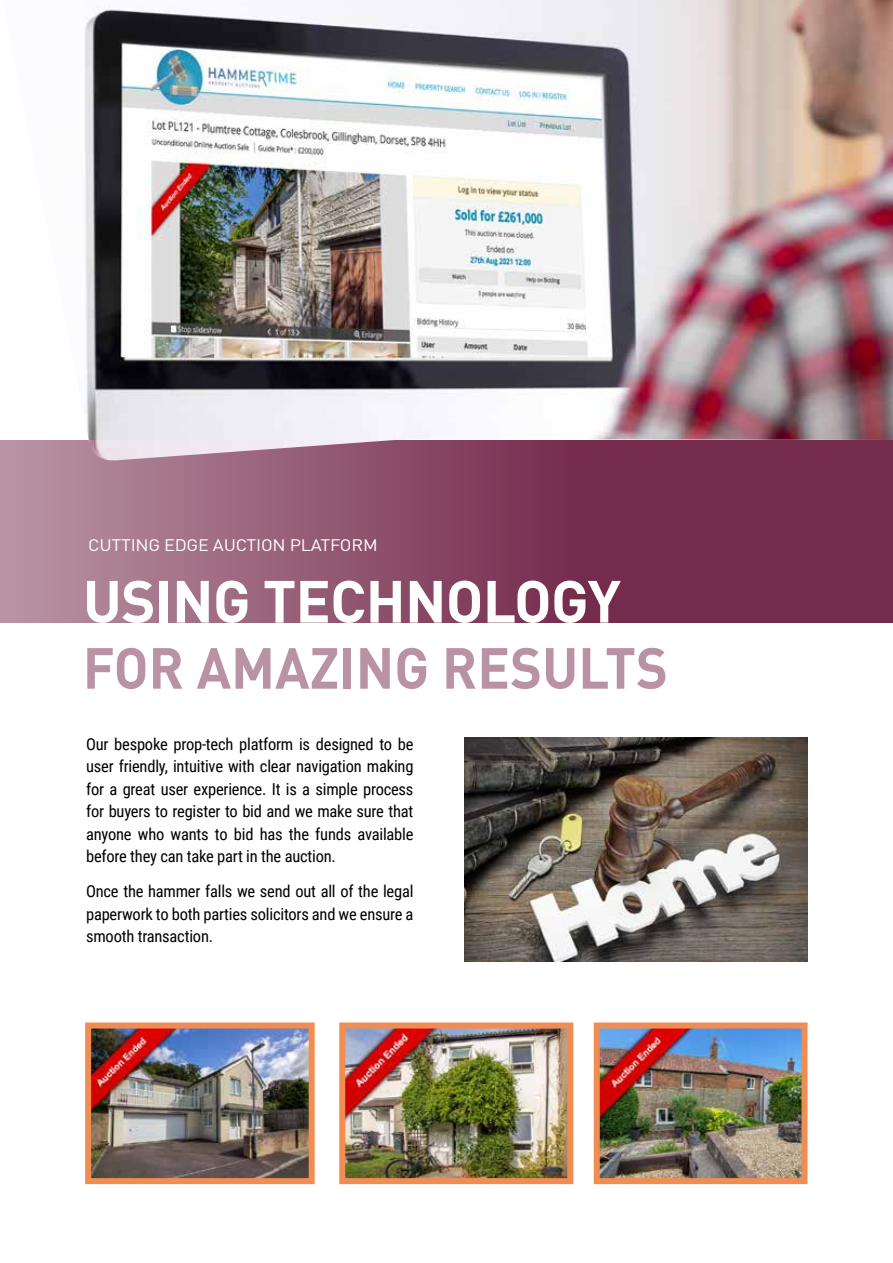
<style>
.page{position:relative;width:893px;height:1263px;background:#fff}
.page>*{position:absolute;margin:0;border:0;box-sizing:border-box;transform-origin:0 0}
.t1{font:700 58.5px "DIN";letter-spacing:-.015em;color:#fff}
.t2{font:700 57px "DIN";color:#b993a4;scale:.95 1}
.t3{font:16.5px/22.5px "Roboto Condensed";letter-spacing:-.015em;color:#000;text-align:justify}
.t4{font:16.5px "DIN";letter-spacing:-.015em;color:#fff;scale:1.09 1}
</style>
<div class="page">
<img style="left:85px;top:0;width:808px;height:440px">
<img style="left:465px;top:737px;width:342px;height:224px">
<img style="left:92px;top:1029px;width:216px;height:148px">
<div style="left:85px;top:1022px;width:230px;height:162px;border:6px solid #f08d53"></div>
<img style="left:346px;top:1029px;width:220px;height:148px">
<div style="left:339px;top:1022px;width:234px;height:162px;border:6px solid #f08d53"></div>
<img style="left:601px;top:1029px;width:199px;height:148px">
<div style="left:594px;top:1022px;width:213px;height:162px;border:6px solid #f08d53"></div>
<svg style="left:85px;top:142px;width:3px;height:26px"></svg>
<svg style="left:0;top:440px;width:893px;height:182px;background:#8d4f6b"></svg>
<p class="t4" style="left:88px;top:535px;width:267px">CUTTING EDGE AUCTION PLATFORM</p>
<h1 class="t1" style="left:83px;top:563px;width:540px">USING TECHNOLOGY</h1>
<h2 class="t2" style="left:83px;top:631px;width:617px">FOR AMAZING RESULTS</h2>
<p class="t3" style="left:86px;top:732px;width:329px">Our bespoke prop-tech platform is designed to be user friendly, intuitive with clear navigation making for a great user experience. It is a simple process for buyers to register to bid and we make sure that anyone who wants to bid has the funds available before they can take part in the auction.</p>
<p class="t3" style="left:86px;top:880px;width:329px">Once the hammer falls we send out all of the legal paperwork to both parties solicitors and we ensure a smooth transaction.</p>
</div>
